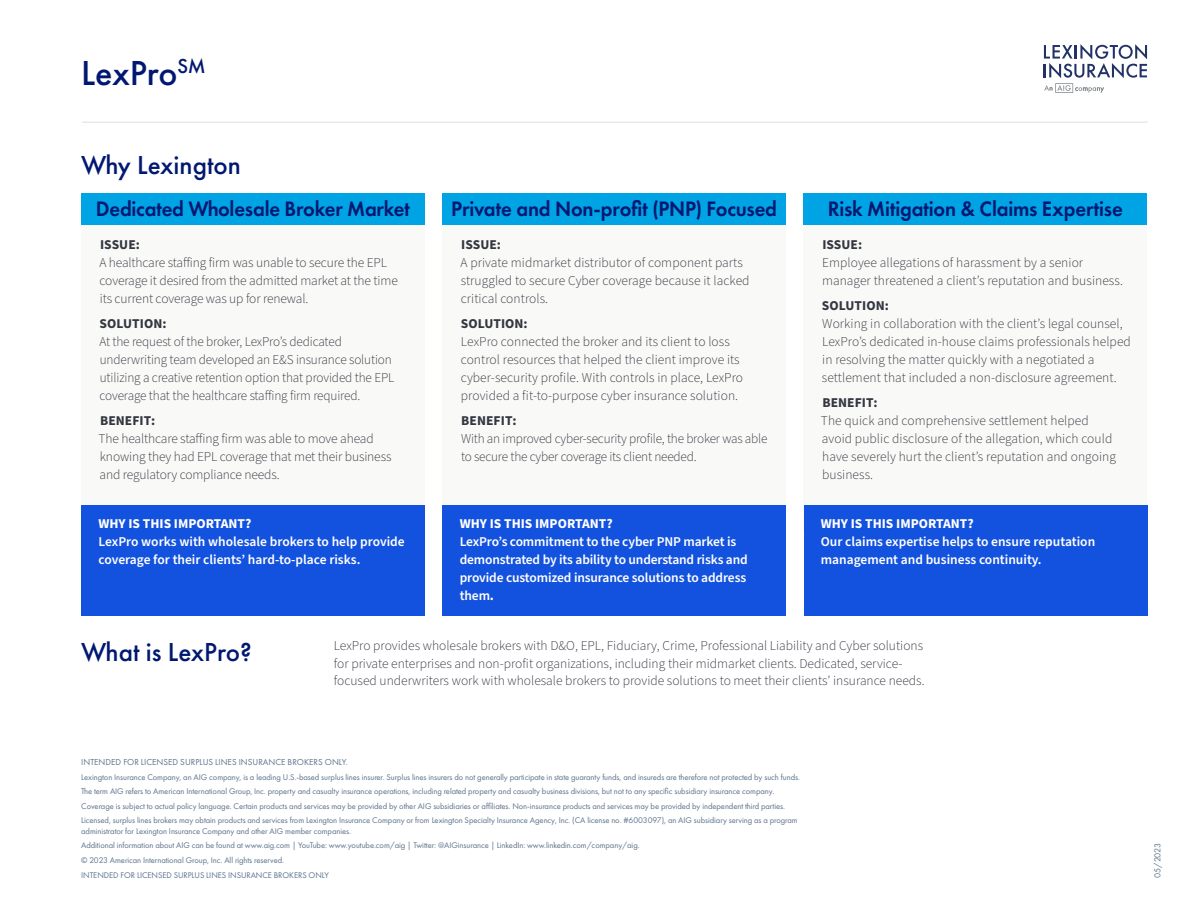
<style>
.page{position:relative;width:1188px;height:918px;background:#fff}
.page>*{position:absolute;margin:0;border:0;box-sizing:border-box;transform-origin:0 0}
.Main_Heading{font:500 36px "Futura PT";letter-spacing:-.005em;color:#001871}
.Sub_Head_1{font:500 27px "Futura PT";color:#001871}
.Sub-head_2{font:600 21.75px "Futura PT";letter-spacing:-.01em;color:#001871;scale:.95 1}
.Body_Copy_grey-box{font:300 13.5px/18px "Source Sans Pro";letter-spacing:-.005em;color:#343741}
.SmallBlueBox{font:600 13.5px/18px "Source Sans Pro";letter-spacing:-.01em;color:#fff}
.Body_Copy{font:300 13.5px/17.2px "Source Sans Pro";color:#343741}
.Disclaimer{font:9px "Futura PT";color:#5d738d}
.Disclaimer-2{font:8.55px/10.2px "Futura PT";letter-spacing:-.01em;color:#5d738d}
.s1{font-weight:700}
</style>
<div class="page">
<div style="left:81px;top:223px;width:344px;height:308px;background:#f9f9f7"></div>
<div style="left:442px;top:223px;width:344px;height:308px;background:#f9f9f7"></div>
<div style="left:803px;top:223px;width:344px;height:308px;background:#f9f9f7"></div>
<hr style="left:82px;top:122px;width:1066px;height:1px;background:#ebe9e5">
<div style="left:81px;top:193px;width:344px;height:31px;background:#00a4e4"></div>
<div style="left:442px;top:193px;width:344px;height:31px;background:#00a4e4"></div>
<div style="left:803px;top:193px;width:344px;height:31px;background:#00a4e4"></div>
<div style="left:81px;top:505px;width:344px;height:111px;background:#1352de"></div>
<div style="left:442px;top:505px;width:344px;height:111px;background:#1352de"></div>
<div style="left:804px;top:505px;width:344px;height:111px;background:#1352de"></div>
<svg style="left:1044px;top:44px;width:103px;height:49px"></svg>
<h1 class="Main_Heading" style="left:81px;top:52px;width:126px">LexPro<sup>SM</sup></h1>
<h2 class="Sub_Head_1" style="left:81px;top:148px;width:161px">Why Lexington</h2>
<h3 class="Sub-head_2" style="left:96px;top:195px;width:332px">Dedicated Wholesale Broker Market</h3>
<h3 class="Sub-head_2" style="left:451px;top:195px;width:345px">Private and Non-profit (PNP) Focused</h3>
<h3 class="Sub-head_2" style="left:828px;top:195px;width:312px">Risk Mitigation &amp; Claims Expertise</h3>
<p class="Body_Copy_grey-box" style="left:99px;top:236px;width:300px"><span class="s1">ISSUE:<br></span>A healthcare staffing firm was unable to secure the EPL coverage it desired from the admitted market at the time its current coverage was up for renewal.</p>
<p class="Body_Copy_grey-box" style="left:99px;top:315px;width:296px"><span class="s1">SOLUTION:<br></span>At the request of the broker, LexPro’s dedicated underwriting team developed an E&amp;S insurance solution utilizing a creative retention option that provided the EPL coverage that the healthcare staffing firm required.</p>
<p class="Body_Copy_grey-box" style="left:99px;top:411px;width:294px"><span class="s1">BENEFIT:<br></span>The healthcare staffing firm was able to move ahead knowing they had EPL coverage that met their business and regulatory compliance needs.</p>
<p class="Body_Copy_grey-box" style="left:461px;top:236px;width:291px"><span class="s1">ISSUE:<br></span>A private midmarket distributor of component parts struggled to secure Cyber coverage because it lacked critical controls.</p>
<p class="Body_Copy_grey-box" style="left:461px;top:315px;width:284px"><span class="s1">SOLUTION:<br></span>LexPro connected the broker and its client to loss control resources that helped the client improve its cyber-security profile. With controls in place, LexPro provided a fit-to-purpose cyber insurance solution.</p>
<p class="Body_Copy_grey-box" style="left:461px;top:411px;width:308px"><span class="s1">BENEFIT:<br></span>With an improved cyber-security profile, the broker was able to secure the cyber coverage its client needed.</p>
<p class="Body_Copy_grey-box" style="left:822px;top:236px;width:302px"><span class="s1">ISSUE:<br></span>Employee allegations of harassment by a senior manager threatened a client’s reputation and business.</p>
<p class="Body_Copy_grey-box" style="left:822px;top:297px;width:310px"><span class="s1">SOLUTION:<br></span>Working in collaboration with the client’s legal counsel, LexPro’s dedicated in-house claims professionals helped in resolving the matter quickly with a negotiated a settlement that included a non-disclosure agreement.</p>
<p class="Body_Copy_grey-box" style="left:821px;top:393px;width:297px"><span class="s1">BENEFIT:<br></span>The quick and comprehensive settlement helped avoid public disclosure of the allegation, which could have severely hurt the client’s reputation and ongoing business.</p>
<p class="SmallBlueBox" style="left:99px;top:515px;width:308px"><span class="s1">WHY IS THIS IMPORTANT?<br></span>LexPro works with wholesale brokers to help provide coverage for their clients’ hard-to-place risks.</p>
<p class="SmallBlueBox" style="left:460px;top:515px;width:290px"><span class="s1">WHY IS THIS IMPORTANT?<br></span>LexPro’s commitment to the cyber PNP market is demonstrated by its ability to understand risks and provide customized insurance solutions to address them<span class="s1">.</span></p>
<p class="SmallBlueBox" style="left:821px;top:515px;width:276px"><span class="s1">WHY IS THIS IMPORTANT?<br></span>Our claims expertise helps to ensure reputation management and business continuity.</p>
<h2 class="Sub_Head_1" style="left:81px;top:635px;width:172px">What is LexPro?</h2>
<p class="Body_Copy" style="left:334px;top:638px;width:592px">LexPro provides wholesale brokers with D&amp;O, EPL, Fiduciary, Crime, Professional Liability and Cyber solutions for private enterprises and non-profit organizations, including their midmarket clients. Dedicated, service&shy;focused underwriters work with wholesale brokers to provide solutions to meet their clients’ insurance needs.</p>
<p class="Disclaimer" style="left:81px;top:757px;width:268px">INTENDED FOR LICENSED SURPLUS LINES INSURANCE BROKERS ONLY.</p>
<p class="Disclaimer-2" style="left:81px;top:772px;width:720px">Lexington Insurance Company, an AIG company, is a leading U.S.-based surplus lines insurer. Surplus lines insurers do not generally participate in state guaranty funds, and insureds are therefore not protected by such funds.</p>
<p class="Disclaimer-2" style="left:81px;top:786px;width:695px">The term AIG refers to American International Group, Inc. property and casualty insurance operations, including related property and casualty business divisions, but not to any specific subsidiary insurance company.</p>
<p class="Disclaimer-2" style="left:81px;top:801px;width:705px">Coverage is subject to actual policy language. Certain products and services may be provided by other AIG subsidiaries or affiliates. Non-insurance products and services may be provided by independent third parties.</p>
<p class="Disclaimer-2" style="left:81px;top:815px;width:718px">Licensed, surplus lines brokers may obtain products and services from Lexington Insurance Company or from Lexington Specialty Insurance Agency, Inc. (CA license no. #6003097), an AIG subsidiary serving as a program administrator for Lexington Insurance Company and other AIG member companies.</p>
<p class="Disclaimer-2" style="left:81px;top:840px;width:560px">Additional information about AIG can be found at www.aig.com | YouTube: www.youtube.com/aig | Twitter: @AIGinsurance | LinkedIn: www.linkedin.com/company/aig.</p>
<p class="Disclaimer-2" style="left:81px;top:855px;width:204px">© 2023 American International Group, Inc. All rights reserved.</p>
<p class="Disclaimer-2" style="left:81px;top:870px;width:249px">INTENDED FOR LICENSED SURPLUS LINES INSURANCE BROKERS ONLY</p>
<p class="Disclaimer" style="left:1152px;top:878px;width:37px;rotate:-90deg">05/2023</p>
</div>
